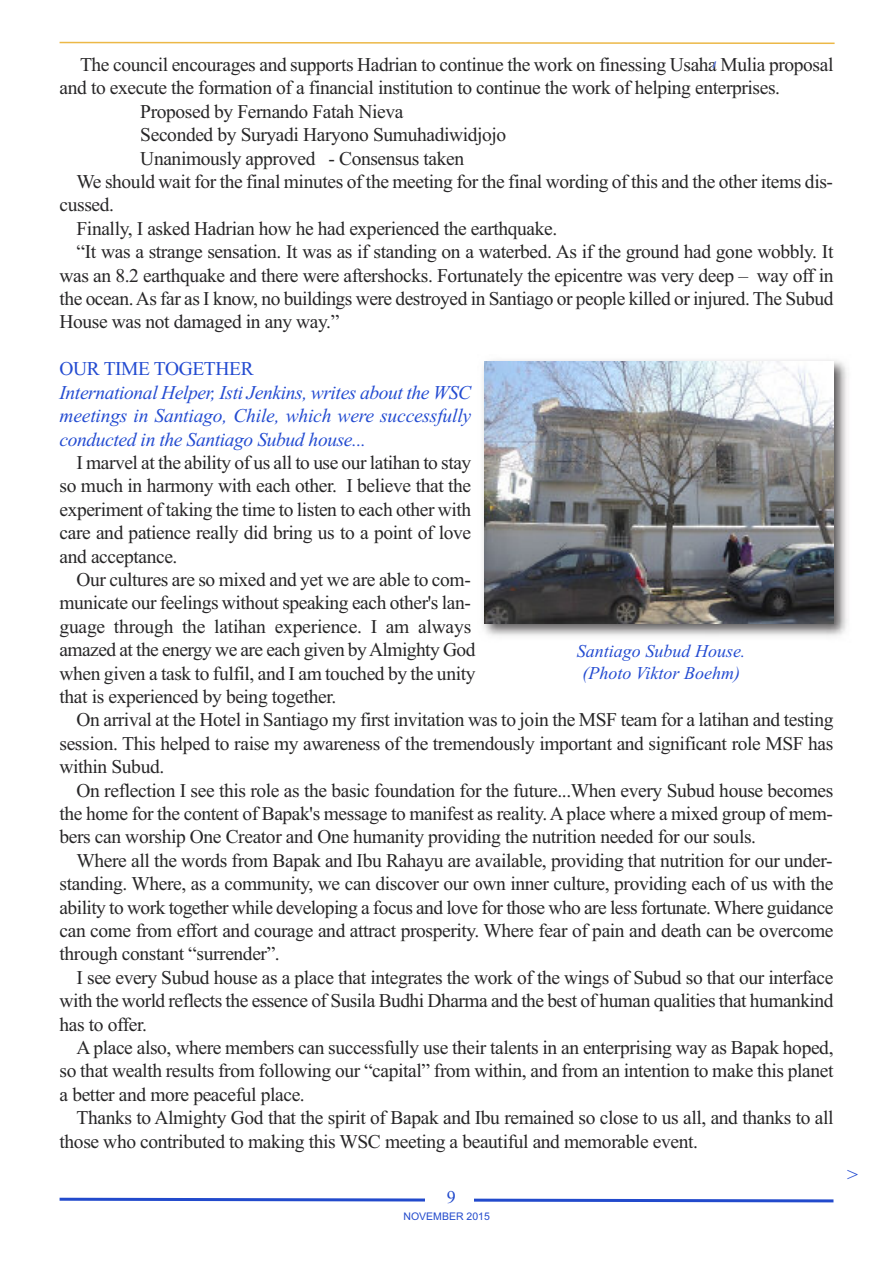
<style>
.page{position:relative;width:893px;height:1263px;background:#fff}
.page>*{position:absolute;margin:0;border:0;box-sizing:border-box;transform-origin:0 0}
.t1{font:19.5px/23.4px "Times New Roman";letter-spacing:-.02em;color:#272627;text-align:justify}
.t2{font:italic 19.5px/23.4px "Times New Roman";letter-spacing:-.02em;color:#234bd1;text-align:justify}
.t3{font:19.5px "Times New Roman";letter-spacing:-.02em;color:#234bd1}
.t4{font:italic 18px/21.6px "Times New Roman";color:#234bd1;text-align:center}
.t5{font:18px "Times New Roman";color:#224acc}
.t6{font:10.5px "Arial";color:#224acc}
</style>
<div class="page">
<svg style="left:59px;top:1197px;width:775px;height:6px"></svg>
<div style="left:425px;top:1192px;width:44px;height:37px;background:#fff"></div>
<svg style="left:59px;top:41px;width:776px;height:3px"></svg>
<div style="left:429px;top:1191px;width:44px;height:37px;background:#fff"></div>
<svg style="left:712px;top:61px;width:5px;height:8px"></svg>
<img style="left:483px;top:360px;width:364px;height:276px">
<img style="left:485px;top:362px;width:348px;height:261px">
<p class="t1" style="left:80px;top:53px;width:755px">The council encourages and supports Hadrian to continue the work on finessing Usaha Mulia proposal</p>
<p class="t1" style="left:60px;top:76px;width:722px">and to execute the formation of a financial institution to continue the work of helping enterprises.</p>
<p class="t1" style="left:140px;top:99px;width:265px">Proposed by Fernando Fatah Nieva</p>
<p class="t1" style="left:140px;top:123px;width:367px">Seconded by Suryadi Haryono Sumuhadiwidjojo</p>
<p class="t1" style="left:140px;top:146px;width:325px">Unanimously approved - Consensus taken</p>
<p class="t1" style="left:77px;top:170px;width:758px">We should wait for the final minutes of the meeting for the final wording of this and the other items dis-</p>
<p class="t1" style="left:60px;top:193px;width:56px">cussed.</p>
<p class="t1" style="left:77px;top:216px;width:482px">Finally, I asked Hadrian how he had experienced the earthquake.</p>
<p class="t1" style="left:77px;top:240px;width:758px">“It was a strange sensation. It was as if standing on a waterbed. As if the ground had gone wobbly. It</p>
<p class="t1" style="left:60px;top:263px;width:775px">was an 8.2 earthquake and there were aftershocks. Fortunately the epicentre was very deep – way off in</p>
<p class="t1" style="left:60px;top:287px;width:775px">the ocean.As far as I know, no buildings were destroyed in Santiago or people killed or injured. The Subud</p>
<p class="t1" style="left:60px;top:310px;width:281px">House was not damaged in any way.”</p>
<p class="t3" style="left:60px;top:357px;width:196px">OUR TIME TOGETHER</p>
<p class="t2" style="left:60px;top:380px;width:413px">International Helper, Isti Jenkins, writes about the WSC meetings in Santiago, Chile, which were successfully conducted in the Santiago Subud house...</p>
<p class="t1" style="left:60px;top:450px;width:413px;text-indent:17px">I marvel at the ability of us all to use our latihan to stay so much in harmony with each other. I believe that the experiment of taking the time to listen to each other with care and patience really did bring us to a point of love and acceptance.</p>
<p class="t1" style="left:60px;top:567px;width:417px;text-align:left;text-indent:17px">Our cultures are so mixed and yet we are able to com&shy;municate our feelings without speaking each other's lan&shy;guage through the latihan experience. I am always amazed at the energy we are each given byAlmighty God when given a task to fulfil, and I am touched by the unity that is experienced by being together.</p>
<p class="t1" style="left:60px;top:708px;width:775px;text-indent:17px">On arrival at the Hotel in Santiago my first invitation was to join the MSF team for a latihan and testing session. This helped to raise my awareness of the tremendously important and significant role MSF has within Subud.</p>
<p class="t1" style="left:60px;top:778px;width:775px;text-indent:17px">On reflection I see this role as the basic foundation for the future...When every Subud house becomes the home for the content of Bapak's message to manifest as reality.Aplace where a mixed group of mem&shy;bers can worship One Creator and One humanity providing the nutrition needed for our souls.</p>
<p class="t1" style="left:60px;top:848px;width:775px;text-indent:17px">Where all the words from Bapak and Ibu Rahayu are available, providing that nutrition for our under&shy;standing. Where, as a community, we can discover our own inner culture, providing each of us with the ability to work together while developing a focus and love for those who are less fortunate. Where guidance can come from effort and courage and attract prosperity. Where fear of pain and death can be overcome through constant “surrender”.</p>
<p class="t1" style="left:60px;top:965px;width:775px;text-indent:17px">I see every Subud house as a place that integrates the work of the wings of Subud so that our interface with the world reflects the essence of Susila Budhi Dharma and the best of human qualities that humankind has to offer.</p>
<p class="t1" style="left:60px;top:1035px;width:775px;text-indent:17px">A place also, where members can successfully use their talents in an enterprising way as Bapak hoped, so that wealth results from following our “capital” from within, and from an intention to make this planet a better and more peaceful place.</p>
<p class="t1" style="left:60px;top:1106px;width:775px;text-indent:17px">Thanks to Almighty God that the spirit of Bapak and Ibu remained so close to us all, and thanks to all those who contributed to making this WSC meeting a beautiful and memorable event.</p>
<p class="t5" style="left:438px;top:1188px;width:19px">1 90</p>
<p class="t6" style="left:404px;top:1210px;width:88px">NOVEMBER 2015</p>
<p class="t4" style="left:577px;top:640px;width:170px">Santiago Subud House. (Photo Viktor Boehm)</p>
<p class="t3" style="left:847px;top:1163px;width:12px">&gt;</p>
</div>
